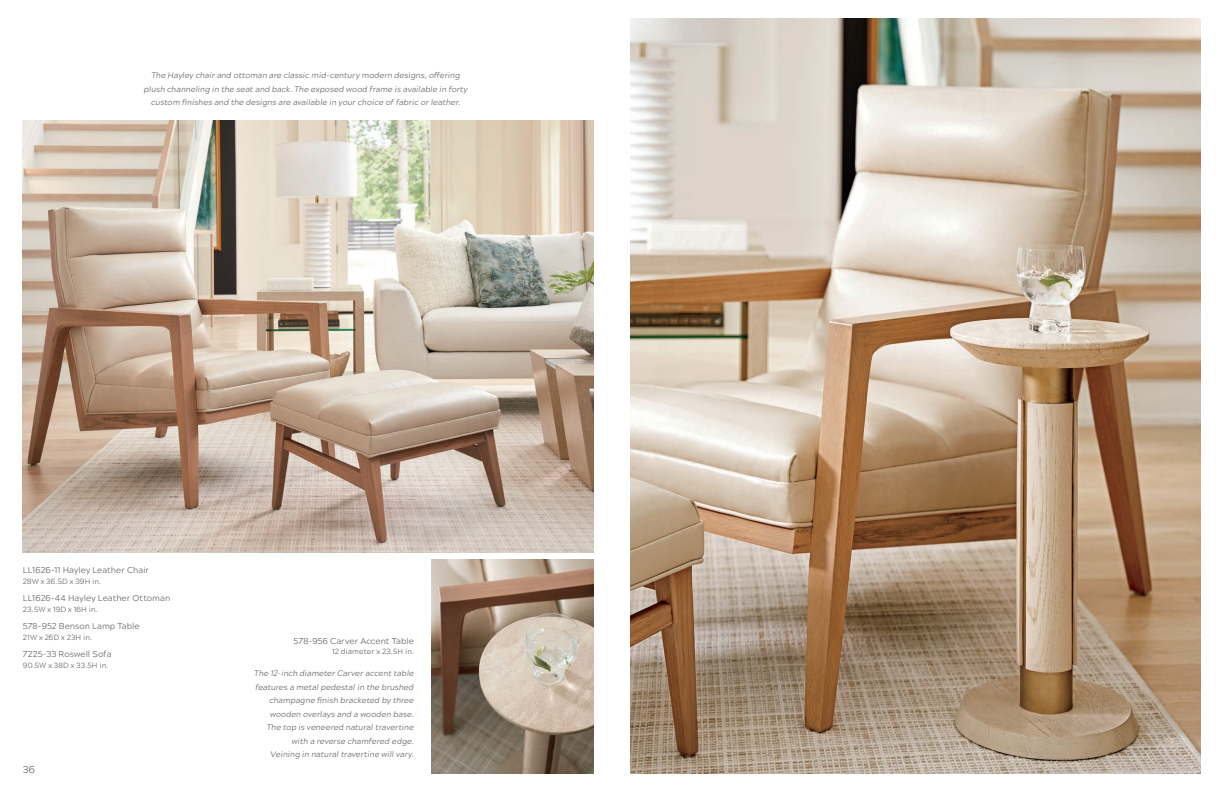
<style>
.page{position:relative;width:1224px;height:792px;background:#fff}
.page>*{position:absolute;margin:0;border:0;box-sizing:border-box;transform-origin:0 0}
.t1{font:300 10px "Acherus Grotesque";color:#57585a}
.Ocean_B_Viz_Index_Headers{font:300 8.5px "Acherus Grotesque";letter-spacing:.005em;color:#57585a}
.Ocean_B_Viz_Index_Body_Copy{font:300 8.5px "Acherus Grotesque";letter-spacing:.01em;color:#57585a}
.Ocean_B_Italic_Descriptive_Copy{font:italic 300 8px/13.5px "Acherus Grotesque";letter-spacing:.005em;color:#57585a;text-align:right}
.Ocean_B_1st_Line_Body_Copy{font:300 7.5px "Acherus Grotesque";letter-spacing:.015em;color:#57585a}
</style>
<div class="page">
<img style="left:432px;top:559px;width:162px;height:215px">
<img style="left:23px;top:121px;width:571px;height:432px">
<img style="left:630px;top:18px;width:571px;height:756px">
<p class="Ocean_B_Italic_Descriptive_Copy" style="left:144px;top:68px;width:325px;text-align:center">The Hayley chair and ottoman are classic mid-century modern designs, offering plush channeling in the seat and back. The exposed wood frame is available in forty custom finishes and the designs are available in your choice of fabric or leather.</p>
<p class="Ocean_B_Viz_Index_Headers" style="left:23px;top:563px;width:128px">LL1626-11 Hayley Leather Chair</p>
<p class="Ocean_B_1st_Line_Body_Copy" style="left:23px;top:575px;width:80px">28W x 36.5D x 39H in.</p>
<p class="Ocean_B_Viz_Index_Headers" style="left:23px;top:591px;width:149px">LL1626-44 Hayley Leather Ottoman</p>
<p class="Ocean_B_1st_Line_Body_Copy" style="left:23px;top:603px;width:76px">23.5W x 19D x 16H in.</p>
<p class="Ocean_B_Viz_Index_Headers" style="left:23px;top:619px;width:118px">578-952 Benson Lamp Table</p>
<p class="Ocean_B_1st_Line_Body_Copy" style="left:23px;top:631px;width:71px">21W x 26D x 23H in.</p>
<p class="Ocean_B_Viz_Index_Body_Copy" style="left:23px;top:647px;width:90px">7225-33 Roswell Sofa</p>
<p class="Ocean_B_1st_Line_Body_Copy" style="left:23px;top:659px;width:87px">90.5W x 38D x 33.5H in.</p>
<p class="t1" style="left:23px;top:761px;width:13px">36</p>
<p class="Ocean_B_Viz_Index_Headers" style="left:294px;top:633px;width:122px">578-956 Carver Accent Table</p>
<p class="Ocean_B_1st_Line_Body_Copy" style="left:332px;top:645px;width:83px">12 diameter x 23.5H in.</p>
<p class="Ocean_B_Italic_Descriptive_Copy" style="left:254px;top:666px;width:161px">The 12-inch diameter Carver accent table features a metal pedestal in the brushed champagne finish bracketed by three wooden overlays and a wooden base.</p>
<p class="Ocean_B_Italic_Descriptive_Copy" style="left:267px;top:720px;width:149px">The top is veneered natural travertine with a reverse chamfered edge.</p>
<p class="Ocean_B_Italic_Descriptive_Copy" style="left:271px;top:747px;width:145px">Veining in natural travertine will vary.</p>
</div>
